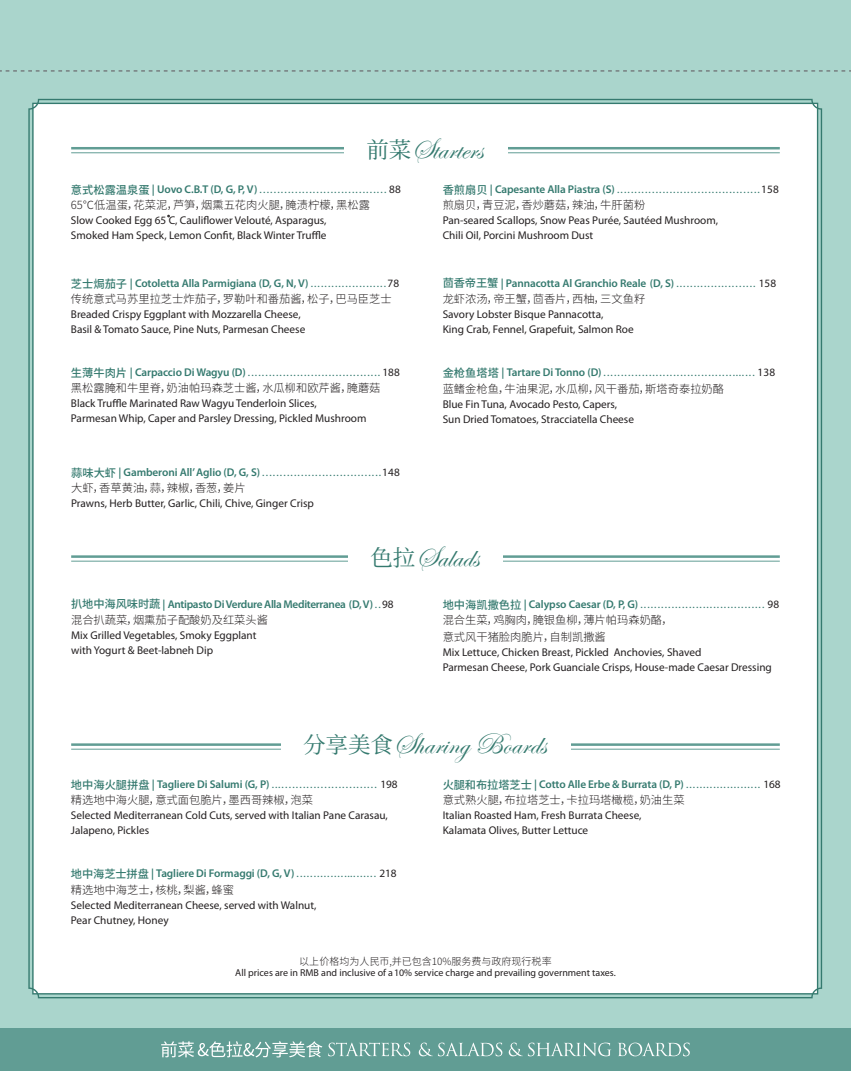
<style>
.page{position:relative;width:851px;height:1071px;background:#fff}
.page>*{position:absolute;margin:0;border:0;box-sizing:border-box;transform-origin:0 0}
.t1{font:30px "Edwardian Script ITC";color:#357a6f}
.t2{font:11.25px/15px "Myriad Pro";color:#231f20}
.t3{font:11.25px "Myriad Pro";letter-spacing:.02em;color:#357a6f}
.t4{font:300 11.25px/16.2px "Source Han Sans CN";color:#231f20}
.t5{font:600 11.25px "Myriad Pro";letter-spacing:-.01em;color:#357a6f}
.t6{font:600 11.25px "Myriad Pro";letter-spacing:-.03em;color:#357a6f}
.t7{font:10px "Myriad Pro";color:#231f20}
.t8{font:300 10px "Source Han Sans CN";color:#231f20}
.s1{font-family:"Source Han Serif CN";font-size:22.5px}
.s2{font-family:"Source Han Sans CN";font-weight:500}
.s3{font-weight:600}
.s4{color:#231f20}
.s5{font-weight:400}
.s6{font-weight:400;color:#231f20}
</style>
<div class="page">
<div style="left:0;top:0;width:850px;height:1051px;background:#aad5cc"></div>
<div style="left:28px;top:99px;width:794px;height:899px;background:#fff"></div>
<div style="left:0;top:1028px;width:850px;height:42px;background:#619d94"></div>
<svg style="left:161px;top:1041px;width:161px;height:16px"></svg>
<svg style="left:328px;top:1042px;width:82px;height:13px"></svg>
<svg style="left:418px;top:1042px;width:84px;height:13px"></svg>
<svg style="left:508px;top:1042px;width:103px;height:13px"></svg>
<svg style="left:618px;top:1042px;width:71px;height:13px"></svg>
<svg style="left:0;top:70px;width:850px;height:1px"></svg>
<hr style="left:71px;top:152px;width:708px;height:1px;background:#619d94">
<hr style="left:71px;top:147px;width:708px;height:2px;background:#619d94">
<div style="left:344px;top:139px;width:163px;height:23px;background:#fff"></div>
<hr style="left:71px;top:560px;width:708px;height:1px;background:#619d94">
<hr style="left:71px;top:555px;width:708px;height:2px;background:#619d94">
<div style="left:348px;top:546px;width:155px;height:25px;background:#fff"></div>
<hr style="left:71px;top:748px;width:708px;height:1px;background:#619d94">
<hr style="left:71px;top:743px;width:708px;height:2px;background:#619d94">
<div style="left:281px;top:733px;width:289px;height:28px;background:#fff"></div>
<h1 class="t1" style="left:366px;top:132px;width:118px"><span class="s1">前菜</span>Starters</h1>
<p class="t3" style="left:442px;top:183px;width:337px"><span class="s2">香煎扇贝</span> <span class="s3">|Capesante Alla Piastra (S)</span> .........................................<span class="s4">158</span></p>
<p class="t4" style="left:442px;top:197px;width:204px">煎扇贝，青豆泥，香炒蘑菇，辣油，牛肝菌粉</p>
<p class="t2" style="left:442px;top:213px;width:277px">Pan-seared Scallops, Snow Peas Purée, Sautéed Mushroom,<br>Chili Oil, Porcini Mushroom Dust</p>
<p class="t3" style="left:71px;top:183px;width:331px"><span class="s2">意式松露温泉蛋</span> <span class="s3">|Uovo C.B.T (D, G, P, V)</span> .................................... <span class="s4">88</span></p>
<p class="t4" style="left:71px;top:197px;width:300px">65℃低温蛋，花菜泥，芦笋，烟熏五花肉火腿，腌渍柠檬，黑松露</p>
<p class="t2" style="left:71px;top:213px;width:257px">Slow Cooked Egg 65 C, Cauliflower Velouté, Asparagus,<br>Smoked Ham Speck, Lemon Confit, Black Winter Truffle</p>
<p class="t5" style="left:71px;top:276px;width:330px"><span class="s2">芝士焗茄子</span> | Cotoletta Alla Parmigiana (D, G, N, V) <span class="s5">......................</span><span class="s6">78</span></p>
<p class="t4" style="left:71px;top:291px;width:322px">传统意式马苏里拉芝士炸茄子，罗勒叶和番茄酱，松子，巴马臣芝士</p>
<p class="t2" style="left:71px;top:307px;width:236px">Breaded Crispy Eggplant with Mozzarella Cheese,<br>Basil &amp; Tomato Sauce, Pine Nuts, Parmesan Cheese</p>
<p class="t3" style="left:71px;top:366px;width:330px"><span class="s2">生薄牛肉片</span> <span class="s3">|Carpaccio Di Wagyu (D)</span> ......................................<span class="s4">188</span></p>
<p class="t4" style="left:71px;top:380px;width:311px">黑松露腌和牛里脊，奶油帕玛森芝士酱，水瓜柳和欧芹酱，腌蘑菇</p>
<p class="t2" style="left:71px;top:396px;width:297px">Black Truffle Marinated Raw Wagyu Tenderloin Slices,<br>Parmesan Whip, Caper and Parsley Dressing, Pickled Mushroom</p>
<p class="t3" style="left:71px;top:466px;width:330px"><span class="s2">蒜味大虾</span> <span class="s3">|Gamberoni All’ Aglio (D, G, S)</span> ..................................<span class="s4">148</span></p>
<p class="t4" style="left:71px;top:480px;width:176px">大虾，香草黄油，蒜，辣椒，香葱，姜片</p>
<p class="t2" style="left:71px;top:496px;width:244px">Prawns, Herb Butter, Garlic, Chili, Chive, Ginger Crisp</p>
<p class="t5" style="left:442px;top:276px;width:335px"><span class="s2">茴香帝王蟹</span> | Pannacotta Al Granchio Reale (D, S) <span class="s5">................... ....</span> <span class="s6">158</span></p>
<p class="t4" style="left:442px;top:291px;width:204px">龙虾浓汤，帝王蟹，茴香片，西柚，三文鱼籽</p>
<p class="t2" style="left:442px;top:307px;width:192px">Savory Lobster Bisque Pannacotta,<br>King Crab, Fennel, Grapefuit, Salmon Roe</p>
<p class="t3" style="left:442px;top:366px;width:334px"><span class="s2">金枪鱼塔塔</span> <span class="s3">|Tartare Di Tonno (D)</span> ............................................ <span class="s4">138</span></p>
<p class="t4" style="left:442px;top:380px;width:283px">蓝鳍金枪鱼，牛油果泥，水瓜柳，风干番茄，斯塔奇泰拉奶酪</p>
<p class="t2" style="left:442px;top:396px;width:193px">Blue Fin Tuna, Avocado Pesto, Capers,<br>Sun Dried Tomatoes, Stracciatella Cheese</p>
<h1 class="t1" style="left:370px;top:540px;width:110px"><span class="s1">色拉</span>Salads</h1>
<p class="t3" style="left:442px;top:598px;width:338px"><span class="s2">地中海凯撒色拉</span> <span class="s3">|Calypso Caesar (D, P, G)</span> .................................... <span class="s4">98</span></p>
<p class="t4" style="left:442px;top:612px;width:231px">混合生菜，鸡胸肉，腌银鱼柳，薄片帕玛森奶酪，意式风干猪脸肉脆片，自制凯撒酱</p>
<p class="t2" style="left:442px;top:644px;width:330px">Mix Lettuce, Chicken Breast, Pickled Anchovies, Shaved<br>Parmesan Cheese, Pork Guanciale Crisps, House-made Caesar Dressing</p>
<p class="t6" style="left:71px;top:597px;width:324px"><span class="s2">扒地中海风味时蔬</span> | Antipasto Di Verdure Alla Mediterranea (D, V) <span class="s5">..</span><span class="s6">98</span></p>
<p class="t4" style="left:71px;top:612px;width:198px">混合扒蔬菜，烟熏茄子配酸奶及红菜头酱</p>
<p class="t2" style="left:71px;top:628px;width:187px">Mix Grilled Vegetables, Smoky Eggplant with Yogurt &amp; Beet-labneh Dip</p>
<h1 class="t1" style="left:303px;top:727px;width:244px"><span class="s1">分享美食</span>Sharing Boards</h1>
<p class="t5" style="left:442px;top:776px;width:339px"><span class="s2">火腿和布拉塔芝士</span> | Cotto Alle Erbe &amp; Burrata (D, P) <span class="s5">......................</span> <span class="s6">168</span></p>
<p class="t4" style="left:442px;top:792px;width:243px">意式熟火腿，布拉塔芝士，卡拉玛塔橄榄，奶油生菜</p>
<p class="t2" style="left:442px;top:807px;width:200px">Italian Roasted Ham, Fresh Burrata Cheese,<br>Kalamata Olives, Butter Lettuce</p>
<p class="t5" style="left:71px;top:866px;width:327px"><span class="s2">地中海芝士拼盘</span> | Tagliere Di Formaggi (D, G, V) <span class="s5">........................</span> <span class="s6">218</span></p>
<p class="t4" style="left:71px;top:881px;width:165px">精选地中海芝士，核桃，梨酱，蜂蜜</p>
<p class="t2" style="left:71px;top:897px;width:247px">Selected Mediterranean Cheese, served with Walnut,<br>Pear Chutney, Honey</p>
<p class="t3" style="left:71px;top:777px;width:328px"><span class="s2">地中海火腿拼盘</span> <span class="s3">|Tagliere Di Salumi (G, P)</span> .............................. <span class="s4">198</span></p>
<p class="t4" style="left:71px;top:792px;width:243px">精选地中海火腿，意式面包脆片，墨西哥辣椒，泡菜</p>
<p class="t2" style="left:71px;top:807px;width:318px">Selected Mediterranean Cold Cuts, served with Italian Pane Carasau,<br>Jalapeno, Pickles</p>
<p class="t8" style="left:299px;top:955px;width:254px">以上价格均为人民币,并已包含10%服务费与政府现行税率</p>
<p class="t7" style="left:235px;top:967px;width:382px">All prices are in RMB and inclusive of a 10% service charge and prevailing government taxes.</p>
</div>
